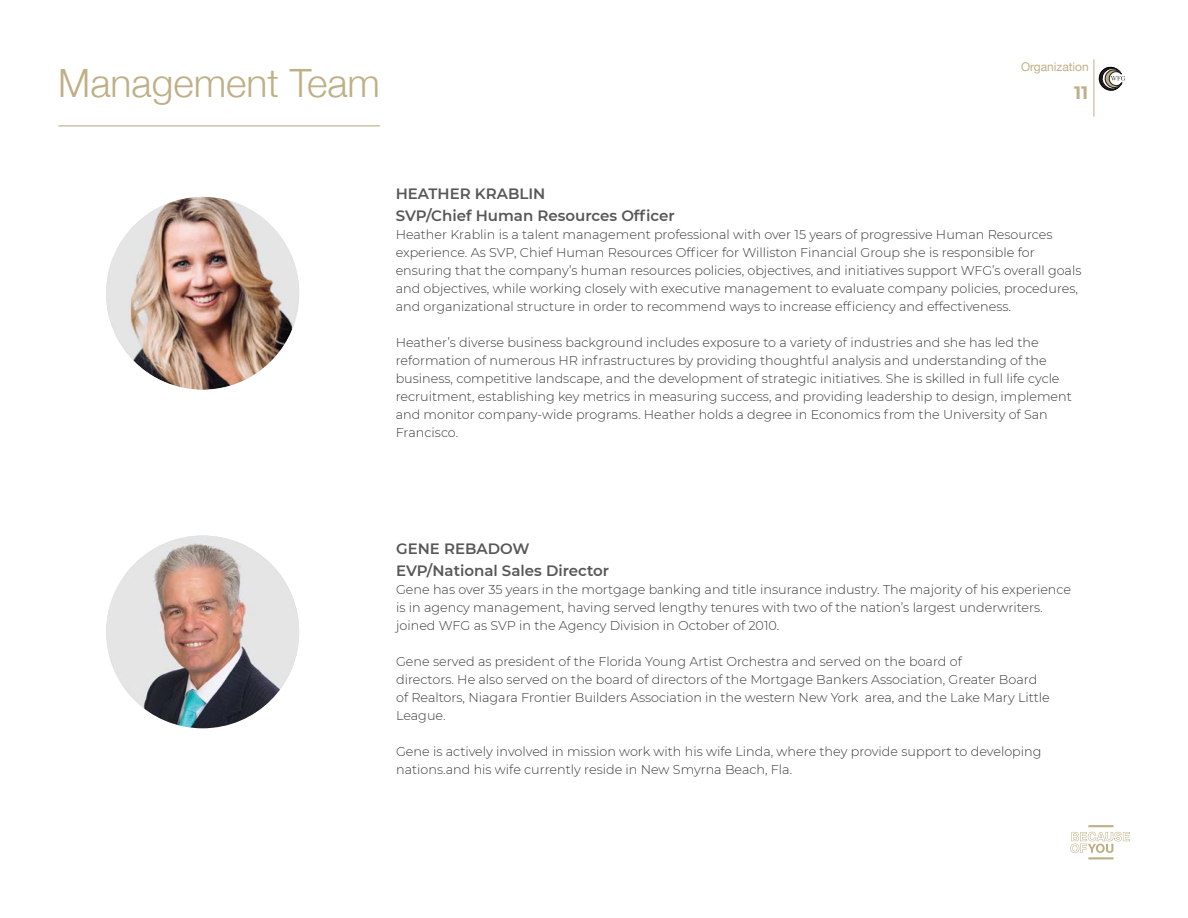
<style>
.page{position:relative;width:1188px;height:918px;background:#fff}
.page>*{position:absolute;margin:0;border:0;box-sizing:border-box;transform-origin:0 0}
.t1{font:300 39px "Helvetica Neue";color:#beaf86}
.t2{font:700 18px "Montserrat";color:#beaf86}
.t3{font:600 15px "Montserrat";color:#565757}
.t4{font:300 12.75px/18px "Montserrat";color:#373838}
.t5{font:12px "Helvetica Neue";color:#beaf86}
</style>
<div class="page">
<svg style="left:1098px;top:66px;width:28px;height:25px"></svg>
<hr style="left:1094px;top:59px;width:1px;height:58px;background:#beaf86">
<svg style="left:1070px;top:825px;width:60px;height:34px"></svg>
<img style="left:106px;top:197px;width:193px;height:193px;border-radius:96px">
<img style="left:106px;top:536px;width:193px;height:192px;border-radius:96px">
<hr style="left:58px;top:125px;width:322px;height:1px;background:#beaf86">
<p class="t1" style="left:58px;top:52px;width:323px">Management Team</p>
<p class="t5" style="left:1021px;top:58px;width:69px">Organization</p>
<h2 class="t2" style="left:1074px;top:80px;width:16px">11</h2>
<p class="t3" style="left:396px;top:183px;width:151px">HEATHER KRABLIN</p>
<p class="t3" style="left:396px;top:205px;width:281px">SVP/Chief Human Resources Officer</p>
<p class="t4" style="left:396px;top:225px;width:687px">Heather Krablin is a talent management professional with over 15 years of progressive Human Resources experience. As SVP, Chief Human Resources Officer for Williston Financial Group she is responsible for ensuring that the company’s human resources policies, objectives, and initiatives support WFG’s overall goals and objectives, while working closely with executive management to evaluate company policies, procedures, and organizational structure in order to recommend ways to increase efficiency and effectiveness.</p>
<p class="t4" style="left:396px;top:333px;width:678px">Heather’s diverse business background includes exposure to a variety of industries and she has led the reformation of numerous HR infrastructures by providing thoughtful analysis and understanding of the business, competitive landscape, and the development of strategic initiatives. She is skilled in full life cycle recruitment, establishing key metrics in measuring success, and providing leadership to design, implement and monitor company-wide programs. Heather holds a degree in Economics from the University of San Francisco.</p>
<p class="t3" style="left:396px;top:538px;width:135px">GENE REBADOW</p>
<p class="t3" style="left:396px;top:560px;width:215px">EVP/National Sales Director</p>
<p class="t4" style="left:396px;top:580px;width:677px">Gene has over 35 years in the mortgage banking and title insurance industry. The majority of his experience is in agency management, having served lengthy tenures with two of the nation’s largest underwriters. joined WFG as SVP in the Agency Division in October of 2010.</p>
<p class="t4" style="left:396px;top:652px;width:567px">Gene served as president of the Florida Young Artist Orchestra and served on the board of</p>
<p class="t4" style="left:396px;top:670px;width:655px">directors. He also served on the board of directors of the Mortgage Bankers Association, Greater Board of Realtors, Niagara Frontier Builders Association in the western New York area, and the Lake Mary Little<br>League.</p>
<p class="t4" style="left:396px;top:742px;width:647px">Gene is actively involved in mission work with his wife Linda, where they provide support to developing nations.and his wife currently reside in New Smyrna Beach, Fla.</p>
</div>
